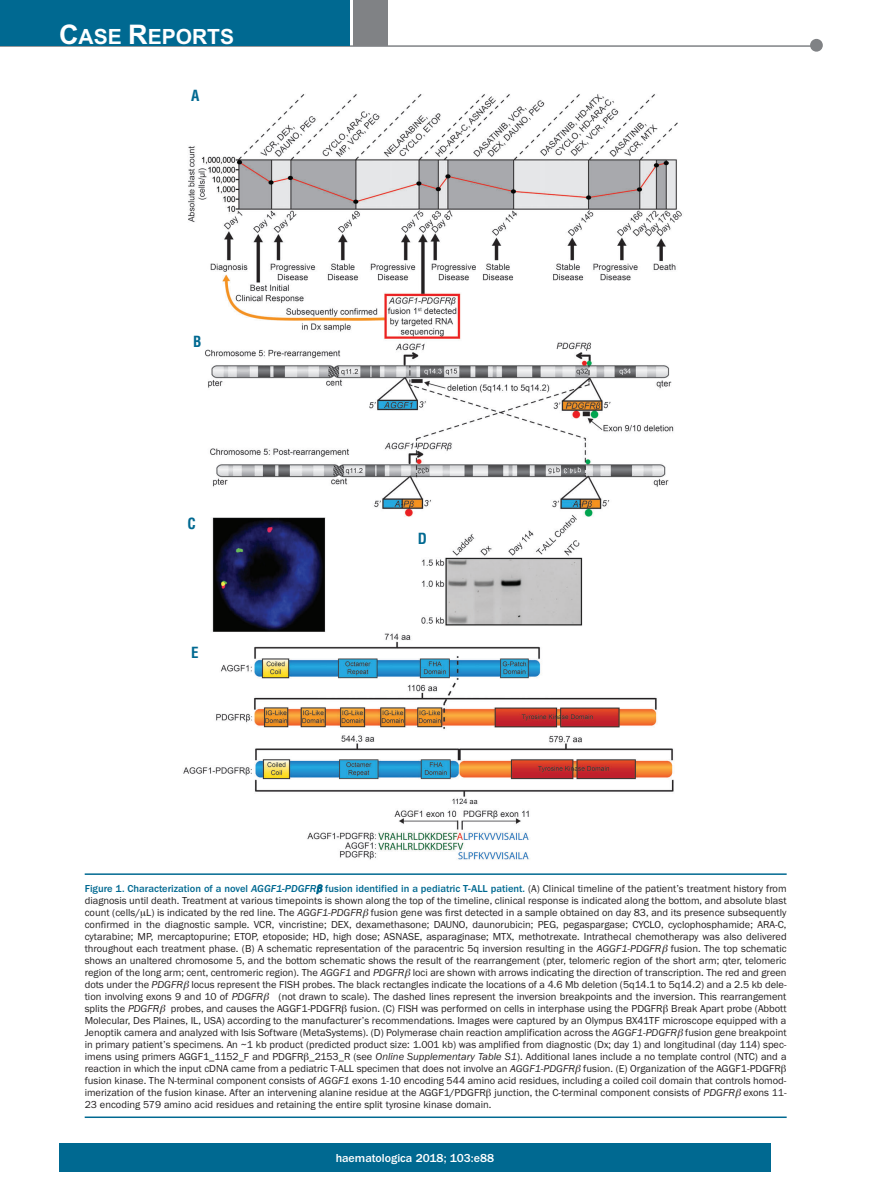
<style>
.page{position:relative;width:893px;height:1191px;background:#fff}
.page>*{position:absolute;margin:0;border:0;box-sizing:border-box;transform-origin:0 0}
.t1{font:700 21px "Arial";color:#fff}
.t2{font:700 condensed 15px "Helvetica";color:#006991}
.t3{font:500 12px "Franklin Gothic";color:#fff}
.t4{font:10.5px/12px "Franklin Gothic";color:#231f20;text-align:justify}
.s1{font-size:27px}
.s2{font-weight:500;color:#006991}
.s3{font-weight:500;font-style:italic;color:#006991}
.s4{font-style:italic}
</style>
<div class="page">
<div style="left:59px;top:1143px;width:712px;height:28px;background:#006991"></div>
<hr style="left:0;top:45px;width:820px;height:2px;background:#808285">
<div style="left:810px;top:39px;width:13px;height:13px;background:#808285;border-radius:50%"></div>
<div style="left:354px;top:0;width:34px;height:45px;background:#808285"></div>
<div style="left:0;top:0;width:350px;height:45px;background:#006991"></div>
<img style="left:183px;top:94px;width:499px;height:766px">
<hr style="left:85px;top:873px;width:702px;height:2px;background:#006991">
<hr style="left:85px;top:1116px;width:702px;height:2px;background:#006991">
<h1 class="t1" style="left:59px;top:25px;width:176px"><span class="s1">C</span>ASE <span class="s1">R</span>EPORTS</h1>
<h2 class="t2" style="left:191px;top:87px;width:10px">A</h2>
<h2 class="t2" style="left:193px;top:333px;width:10px">B</h2>
<h2 class="t2" style="left:188px;top:515px;width:10px">C</h2>
<h2 class="t2" style="left:191px;top:643px;width:9px">E</h2>
<h2 class="t2" style="left:418px;top:529px;width:11px">D</h2>
<p class="t4" style="left:85px;top:882px;width:703px"><span class="s2">Figure 1. Characterization of a novel</span> <span class="s3">AGGF1-PDGFRβ</span> <span class="s2">fusion identified in a pediatric T-ALL patient.</span> (A) Clinical timeline of the patient’s treatment history from diagnosis until death. Treatment at various timepoints is shown along the top of the timeline, clinical response is indicated along the bottom, and absolute blast count (cells/ L) is indicated by the red line. The <span class="s4">AGGF1-PDGFR</span> fusion gene was first detected in a sample obtained on day 83, and its presence subsequently confirmed in the diagnostic sample. VCR, vincristine; DEX, dexamethasone; DAUNO, daunorubicin; PEG, pegaspargase; CYCLO, cyclophosphamide; ARA-C, cytarabine; MP, mercaptopurine; ETOP, etoposide; HD, high dose; ASNASE, asparaginase; MTX, methotrexate. Intrathecal chemotherapy was also delivered throughout each treatment phase. (B) A schematic representation of the paracentric 5q inversion resulting in the <span class="s4">AGGF1-PDGFR</span> fusion. The top schematic shows an unaltered chromosome 5, and the bottom schematic shows the result of the rearrangement (pter, telomeric region of the short arm; qter, telomeric region of the long arm; cent, centromeric region). The <span class="s4">AGGF1</span> and <span class="s4">PDGFR</span> loci are shown with arrows indicating the direction of transcription. The red and green dots under the <span class="s4">PDGFR</span> locus represent the FISH probes. The black rectangles indicate the locations of a 4.6 Mb deletion (5q14.1 to 5q14.2) and a 2.5 kb dele&shy;tion involving exons 9 and 10 of <span class="s4">PDGFR</span></p>
<p class="t4" style="left:85px;top:990px;width:703px;text-align:left;text-indent:194px">(not drawn to scale). The dashed lines represent the inversion breakpoints and the inversion. This rearrangement splits the <span class="s4">PDGFR</span> probes, and causes the AGGF1-PDGFR fusion. (C) FISH was performed on cells in interphase using the PDGFR Break Apart probe (Abbott Molecular, Des Plaines, IL, USA) according to the manufacturer’s recommendations. Images were captured by an Olympus BX41TF microscope equipped with a Jenoptik camera and analyzed with Isis Software (MetaSystems). (D) Polymerase chain reaction amplification across the <span class="s4">AGGF1-PDGFR</span> fusion gene breakpoint in primary patient’s specimens. An ~1 kb product (predicted product size: 1.001 kb) was amplified from diagnostic (Dx; day 1) and longitudinal (day 114) spec&shy;imens using primers AGGF1_1152_F and PDGFR _2153_R (see <span class="s4">Online Supplementary Table S1</span>). Additional lanes include a no template control (NTC) and a reaction in which the input cDNA came from a pediatric T-ALL specimen that does not involve an <span class="s4">AGGF1-PDGFR</span> fusion. (E) Organization of the AGGF1-PDGFR fusion kinase. The N-terminal component consists of <span class="s4">AGGF1</span> exons 1-10 encoding 544 amino acid residues, including a coiled coil domain that controls homod&shy;imerization of the fusion kinase. After an intervening alanine residue at the AGGF1/PDGFR junction, the C-terminal component consists of <span class="s4">PDGFR</span> exons 11- 23 encoding 579 amino acid residues and retaining the entire split tyrosine kinase domain.</p>
<p class="t3" style="left:336px;top:1150px;width:160px">haematologica 2018; 103:e88</p>
</div>
